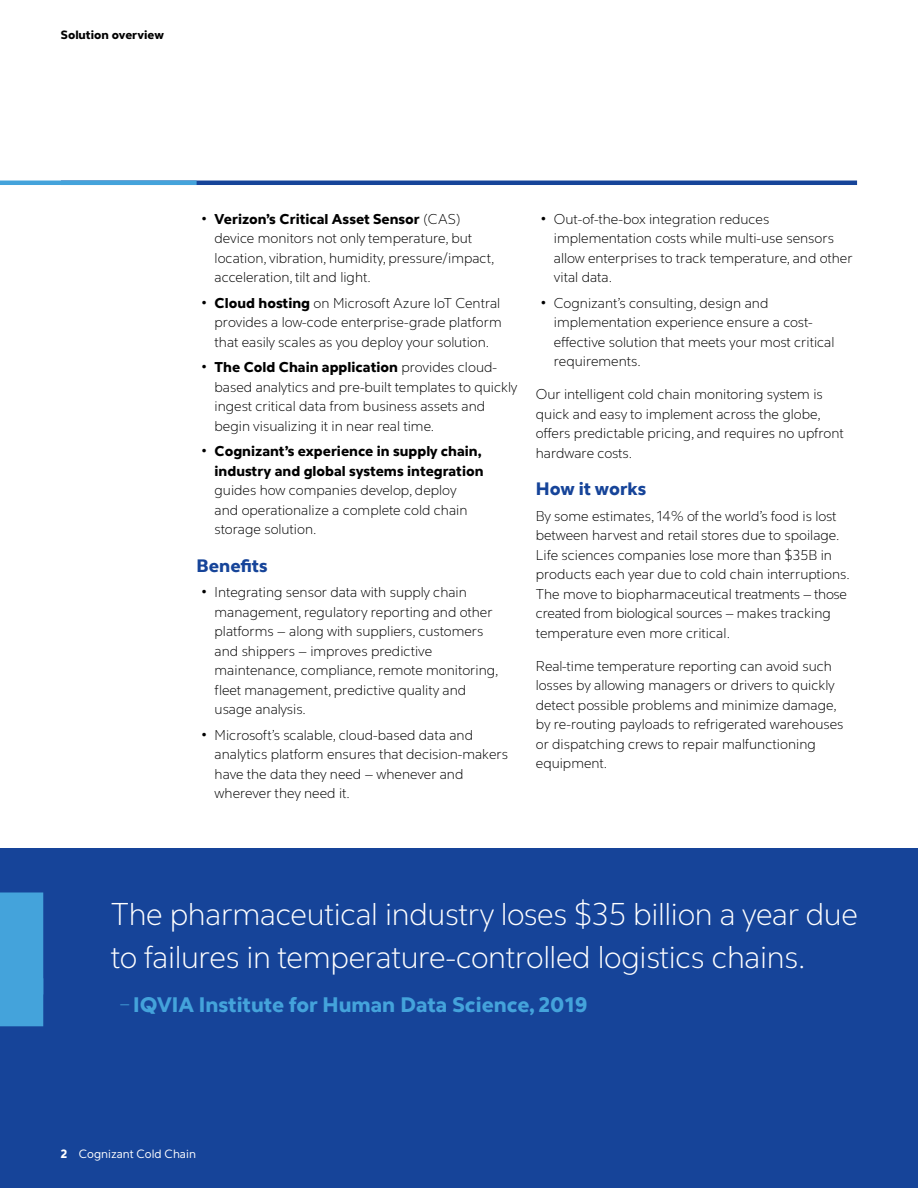
<style>
.page{position:relative;width:918px;height:1188px;background:#fff}
.page>*{position:absolute;margin:0;border:0;box-sizing:border-box;transform-origin:0 0}
.Quote_small_outside{font:300 31.5px/43.5px "Cognizant Sans";letter-spacing:-.01em;color:#fff}
.t1{font:800 21px "Cognizant Sans";color:#44a3db}
.Body_headline_12_13{font:800 18px "Cognizant Sans";color:#164499}
.Body_9_5_13{font:300 14.25px/19.5px "Cognizant Sans";color:#000}
.Folio_left_8_10{font:12px "Cognizant Sans";color:#fff}
.Running_header_left{font:800 12px "Cognizant Sans";color:#000}
.s1{font-family:"TT Norms";font-weight:700}
.s2{font-weight:800}
.s3{font-weight:300}
</style>
<div class="page">
<div style="left:0;top:848px;width:918px;height:340px;background:#164499"></div>
<hr style="left:61px;top:181px;width:796px;height:4px;background:#164499">
<hr style="left:0;top:181px;width:197px;height:4px;background:#44a3db">
<div style="left:0;top:892px;width:43px;height:102px;background:#44a3db"></div>
<div style="left:0;top:978px;width:43px;height:48px;background:#44a3db"></div>
<p class="Running_header_left" style="left:61px;top:27px;width:105px">Solution overview</p>
<p class="Body_9_5_13" style="left:215px;top:209px;width:281px;text-indent:-14px"><span class="s1">•</span> <span class="s2">Verizon’s Critical Asset Sensor</span> (CAS) device monitors not only temperature, but location, vibration, humidity, pressure/impact, acceleration, tilt and light.</p>
<p class="Body_9_5_13" style="left:215px;top:293px;width:289px;text-align:justify;text-indent:-14px"><span class="s1">•</span> <span class="s2">Cloud hosting</span> on Microsoft Azure IoT Central provides a low-code enterprise-grade platform that easily scales as you deploy your solution.</p>
<p class="Body_9_5_13" style="left:215px;top:358px;width:304px;text-indent:-14px"><span class="s1">•</span> <span class="s2">The Cold Chain application</span> provides cloud&shy;based analytics and pre-built templates to quickly ingest critical data from business assets and begin visualizing it in near real time.</p>
<p class="Body_9_5_13" style="left:215px;top:442px;width:270px;text-indent:-14px"><span class="s1">•</span> <span class="s2">Cognizant’s experience in supply chain, industry and global systems integration </span>guides how companies develop, deploy and operationalize a complete cold chain storage solution.</p>
<p class="Body_headline_12_13" style="left:197px;top:553px;width:73px">Benefits</p>
<p class="Body_9_5_13" style="left:215px;top:583px;width:286px;text-indent:-14px"><span class="s1">•</span> Integrating sensor data with supply chain management, regulatory reporting and other platforms – along with suppliers, customers and shippers – improves predictive maintenance, compliance, remote monitoring, fleet management, predictive quality and usage analysis.</p>
<p class="Body_9_5_13" style="left:215px;top:725px;width:295px;text-indent:-14px"><span class="s1">•</span> Microsoft’s scalable, cloud-based data and analytics platform ensures that decision-makers have the data they need – whenever and wherever they need it.</p>
<p class="Body_9_5_13" style="left:554px;top:209px;width:300px;text-indent:-14px"><span class="s1">•</span> Out-of-the-box integration reduces implementation costs while multi-use sensors allow enterprises to track temperature, and other vital data.</p>
<p class="Body_9_5_13" style="left:554px;top:293px;width:282px;text-indent:-14px"><span class="s1">•</span> Cognizant’s consulting, design and implementation experience ensure a cost&shy;effective solution that meets your most critical requirements.</p>
<p class="Body_9_5_13" style="left:536px;top:385px;width:310px">Our intelligent cold chain monitoring system is quick and easy to implement across the globe, offers predictable pricing, and requires no upfront hardware costs.</p>
<p class="Body_headline_12_13" style="left:536px;top:477px;width:112px">How it works</p>
<p class="Body_9_5_13" style="left:536px;top:506px;width:315px">By some estimates, 14% of the world’s food is lost between harvest and retail stores due to spoilage.<br>Life sciences companies lose more than $35B in products each year due to cold chain interruptions.<br>The move to biopharmaceutical treatments – those created from biological sources – makes tracking temperature even more critical.</p>
<p class="Body_9_5_13" style="left:536px;top:656px;width:309px">Real-time temperature reporting can avoid such losses by allowing managers or drivers to quickly detect possible problems and minimize damage, by re-routing payloads to refrigerated warehouses or dispatching crews to repair malfunctioning equipment.</p>
<p class="Quote_small_outside" style="left:111px;top:893px;width:749px">The pharmaceutical industry loses $35 billion a year due to failures in temperature-controlled logistics chains.</p>
<p class="t1" style="left:120px;top:991px;width:469px"><span class="s3">–</span> IQVIA Institute for Human Data Science, 2019</p>
<p class="Folio_left_8_10" style="left:61px;top:1146px;width:137px"><span class="s2">2</span> Cognizant Cold Chain</p>
</div>
